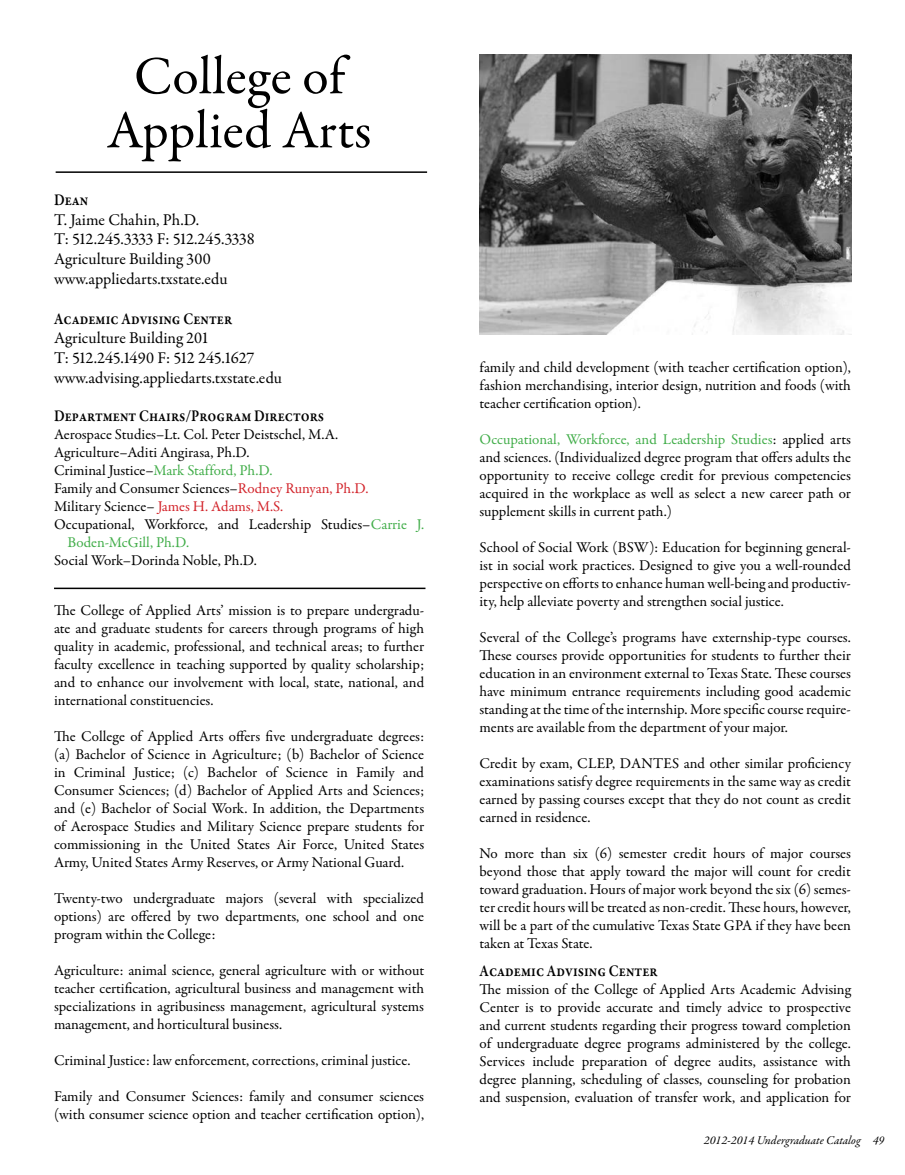
<style>
.page{position:relative;width:905px;height:1175px;background:#fff}
.page>*{position:absolute;margin:0;border:0;box-sizing:border-box;transform-origin:0 0}
.t1{font:54px/54px "Garamond Premr Pro";color:#000;text-align:center}
.t2{font:16.5px/19.8px "Garamond Premr Pro";letter-spacing:-.005em;color:#000}
.t3{font:600 16.5px "Garamond Premr Pro";color:#000;scale:.85 1}
.t4{font:15px/18px "Garamond Premr Pro";letter-spacing:-.005em;color:#000;text-align:justify}
.t5{font:15px "Garamond Premr Pro";letter-spacing:-.005em;color:#41ad49}
.t6{font:15px "Garamond Premr Pro";color:#d2232a}
.t7{font:italic 12px "Garamond Premr Pro";color:#000}
.s1{color:#000}
.s2{color:#d2232a}
.s3{color:#41ad49}
</style>
<div class="page">
<hr style="left:56px;top:171px;width:371px;height:2px;background:#000">
<hr style="left:54px;top:587px;width:371px;height:2px;background:#000">
<img style="left:479px;top:54px;width:372px;height:280px">
<h1 class="t1" style="left:107px;top:50px;width:266px">College of<br>Applied Arts</h1>
<p class="t3" style="left:54px;top:190px;width:42px">Dean</p>
<p class="t2" style="left:54px;top:210px;width:202px">T. Jaime Chahin, Ph.D.<br>T: 512.245.3333 F: 512.245.3338<br>Agriculture Building 300 www.appliedarts.txstate.edu</p>
<p class="t3" style="left:54px;top:308px;width:211px">Academic Advising Center</p>
<p class="t2" style="left:54px;top:329px;width:229px">Agriculture Building 201<br>T: 512.245.1490 F: 512 245.1627 www.advising.appliedarts.txstate.edu</p>
<p class="t3" style="left:54px;top:406px;width:319px">Department Chairs/Program Directors</p>
<p class="t4" style="left:54px;top:425px;width:286px">Aerospace Studies–Lt. Col. Peter Deistschel, M.A.</p>
<p class="t4" style="left:54px;top:443px;width:197px">Agriculture–Aditi Angirasa, Ph.D.</p>
<p class="t5" style="left:54px;top:461px;width:220px"><span class="s1">Criminal Justice–</span>Mark Stafford, Ph.D.</p>
<p class="t4" style="left:54px;top:479px;width:316px">Family and Consumer Sciences–<span class="s2">Rodney Runyan, Ph.D.</span></p>
<p class="t6" style="left:54px;top:497px;width:231px"><span class="s1">Military Science–</span> James H. Adams, M.S.</p>
<p class="t4" style="left:54px;top:515px;width:371px">Occupational, Workforce, and Leadership Studies–<span class="s3">Carrie J.</span></p>
<p class="t5" style="left:67px;top:533px;width:123px">Boden-McGill, Ph.D.</p>
<p class="t4" style="left:54px;top:551px;width:204px">Social Work–Dorinda Noble, Ph.D.</p>
<p class="t4" style="left:54px;top:601px;width:371px">The College of Applied Arts’ mission is to prepare undergradu&shy;ate and graduate students for careers through programs of high quality in academic, professional, and technical areas; to further faculty excellence in teaching supported by quality scholarship; and to enhance our involvement with local, state, national, and international constituencies.</p>
<p class="t4" style="left:54px;top:727px;width:371px">The College of Applied Arts offers five undergraduate degrees: (a) Bachelor of Science in Agriculture; (b) Bachelor of Science in Criminal Justice; (c) Bachelor of Science in Family and Consumer Sciences; (d) Bachelor of Applied Arts and Sciences; and (e) Bachelor of Social Work. In addition, the Departments of Aerospace Studies and Military Science prepare students for commissioning in the United States Air Force, United States Army, United States Army Reserves, or Army National Guard.</p>
<p class="t4" style="left:54px;top:889px;width:371px">Twenty-two undergraduate majors (several with specialized options) are offered by two departments, one school and one program within the College:</p>
<p class="t4" style="left:54px;top:961px;width:371px">Agriculture: animal science, general agriculture with or without teacher certification, agricultural business and management with specializations in agribusiness management, agricultural systems management, and horticultural business.</p>
<p class="t4" style="left:54px;top:1051px;width:358px">Criminal Justice: law enforcement, corrections, criminal justice.</p>
<p class="t4" style="left:54px;top:1087px;width:371px">Family and Consumer Sciences: family and consumer sciences (with consumer science option and teacher certification option),</p>
<p class="t4" style="left:479px;top:358px;width:373px">family and child development (with teacher certification option), fashion merchandising, interior design, nutrition and foods (with teacher certification option).</p>
<p class="t4" style="left:479px;top:430px;width:373px"><span class="s3">Occupational, Workforce, and Leadership Studies</span>: applied arts and sciences. (Individualized degree program that offers adults the opportunity to receive college credit for previous competencies acquired in the workplace as well as select a new career path or supplement skills in current path.)</p>
<p class="t4" style="left:479px;top:538px;width:373px">School of Social Work (BSW): Education for beginning general&shy;ist in social work practices. Designed to give you a well-rounded perspective on efforts to enhance human well-being and productiv&shy;ity, help alleviate poverty and strengthen social justice.</p>
<p class="t4" style="left:479px;top:628px;width:373px">Several of the College’s programs have externship-type courses.<br>These courses provide opportunities for students to further their education in an environment external to Texas State. These courses have minimum entrance requirements including good academic standing at the time of the internship. More specific course require&shy;ments are available from the department of your major.</p>
<p class="t4" style="left:479px;top:754px;width:373px">Credit by exam, CLEP, DANTES and other similar proficiency examinations satisfy degree requirements in the same way as credit earned by passing courses except that they do not count as credit earned in residence.</p>
<p class="t4" style="left:479px;top:844px;width:373px">No more than six (6) semester credit hours of major courses beyond those that apply toward the major will count for credit toward graduation. Hours of major work beyond the six (6) semes&shy;ter credit hours will be treated as non-credit. These hours, however, will be a part of the cumulative Texas State GPA if they have been taken at Texas State.</p>
<p class="t3" style="left:479px;top:961px;width:211px">Academic Advising Center</p>
<p class="t4" style="left:479px;top:981px;width:373px">The mission of the College of Applied Arts Academic Advising Center is to provide accurate and timely advice to prospective and current students regarding their progress toward completion of undergraduate degree programs administered by the college.<br>Services include preparation of degree audits, assistance with degree planning, scheduling of classes, counseling for probation and suspension, evaluation of transfer work, and application for</p>
<p class="t7" style="left:703px;top:1132px;width:182px">2012-2014 Undergraduate Catalog 49</p>
</div>
